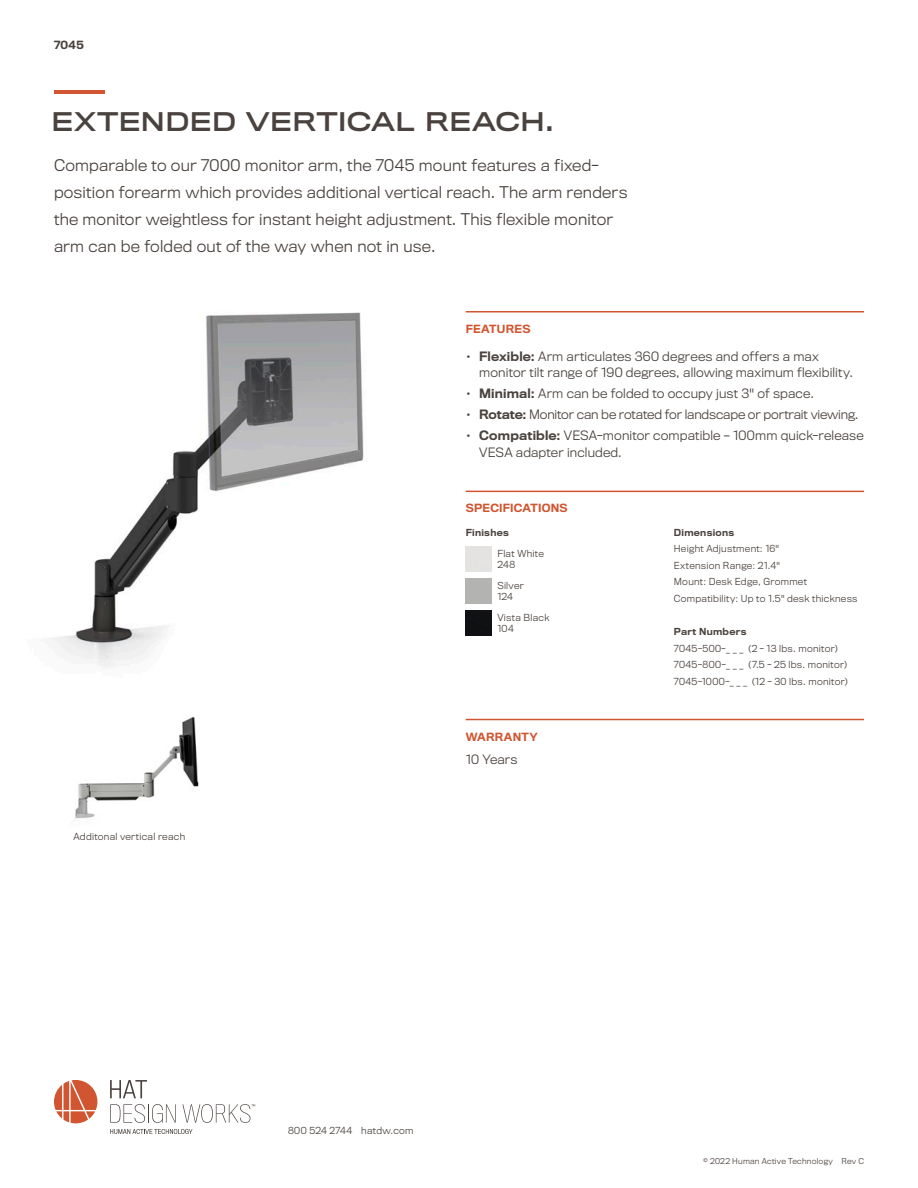
<style>
.page{position:relative;width:918px;height:1188px;background:#fff}
.page>*{position:absolute;margin:0;border:0;box-sizing:border-box;transform-origin:0 0}
.Intro_Header{font:24px "Titling Gothic FB Wide Standard";letter-spacing:.005em;color:#4a423e}
.Description_-_Main{font:300 15px/27px "Titling Gothic FB";letter-spacing:.015em;color:#4a423e}
.Body_-_Features{font:300 12px/16.5px "Titling Gothic FB";letter-spacing:.01em;color:#4a423e}
.Body_-_Features-2{font:300 12px "Titling Gothic FB";letter-spacing:-.015em;color:#4a423e}
.Body_-_Warranty{font:300 12px "Titling Gothic FB";letter-spacing:.01em;color:#4a423e}
.Subhead{font:500 10.5px "Titling Gothic FB";letter-spacing:.02em;color:#d05530}
.Product_Name_-_Small{font:500 10.5px "Titling Gothic FB";color:#4a423e}
.Body_-_Specification{font:300 9px "Titling Gothic FB";letter-spacing:.03em;color:#4a423e}
.Body_-_Specification-2{font:500 9px "Titling Gothic FB";letter-spacing:.035em;color:#4a423e}
.Contact_Info{font:300 9px "Titling Gothic FB";letter-spacing:.035em;color:#4a423e}
.Finishes{font:300 9px "Titling Gothic FB";letter-spacing:.025em;color:#4a423e}
.Copyright{font:300 7.5px "Titling Gothic FB";letter-spacing:.03em;color:#4a423e}
.s1{font-weight:500}
</style>
<div class="page">
<hr style="left:466px;top:311px;width:398px;height:2px;background:#d05530">
<hr style="left:466px;top:491px;width:398px;height:1px;background:#d05530">
<img style="left:466px;top:610px;width:25px;height:25px">
<hr style="left:466px;top:719px;width:398px;height:1px;background:#d05530">
<img style="left:51px;top:312px;width:313px;height:355px">
<img style="left:74px;top:717px;width:125px;height:103px">
<svg style="left:54px;top:1080px;width:43px;height:43px"></svg>
<svg style="left:110px;top:1104px;width:66px;height:19px"></svg>
<svg style="left:110px;top:1080px;width:37px;height:18px"></svg>
<svg style="left:182px;top:1104px;width:73px;height:19px"></svg>
<svg style="left:110px;top:1129px;width:83px;height:5px"></svg>
<hr style="left:54px;top:91px;width:51px;height:3px;background:#d05530">
<p class="Product_Name_-_Small" style="left:54px;top:38px;width:31px">7045</p>
<p class="Intro_Header" style="left:51px;top:107px;width:505px">EXTENDED VERTICAL REACH.</p>
<p class="Description_-_Main" style="left:54px;top:152px;width:575px">Comparable to our 7000 monitor arm, the 7045 mount features a fixed&shy;position forearm which provides additional vertical reach. The arm renders the monitor weightless for instant height adjustment. This flexible monitor arm can be folded out of the way when not in use.</p>
<p class="Subhead" style="left:466px;top:322px;width:66px">FEATURES</p>
<p class="Body_-_Features" style="left:479px;top:348px;width:375px;text-indent:-14px"><span class="s1">• Flexible:</span> Arm articulates 360 degrees and offers a max monitor tilt range of 190 degrees, allowing maximum flexibility.</p>
<p class="Body_-_Features" style="left:466px;top:385px;width:350px"><span class="s1">• Minimal:</span> Arm can be folded to occupy just 3" of space.</p>
<p class="Body_-_Features-2" style="left:466px;top:408px;width:394px"><span class="s1">• Rotate:</span> Monitor can be rotated for landscape or portrait viewing.</p>
<p class="Body_-_Features" style="left:479px;top:427px;width:386px;text-indent:-14px"><span class="s1">• Compatible:</span> VESA-monitor compatible – 100mm quick-release<br>VESA adapter included.</p>
<p class="Body_-_Specification" style="left:74px;top:831px;width:113px">Additonal vertical reach</p>
<p class="Subhead" style="left:466px;top:502px;width:104px">SPECIFICATIONS</p>
<p class="Body_-_Specification-2" style="left:466px;top:527px;width:45px">Finishes</p>
<p class="Finishes" style="left:497px;top:549px;width:48px">Flat White</p>
<p class="Finishes" style="left:497px;top:559px;width:19px">248</p>
<p class="Body_-_Specification" style="left:497px;top:581px;width:28px">Silver</p>
<p class="Finishes" style="left:497px;top:591px;width:17px">124</p>
<p class="Body_-_Specification" style="left:497px;top:612px;width:54px">Vista Black</p>
<p class="Finishes" style="left:497px;top:623px;width:18px">104</p>
<p class="Subhead" style="left:466px;top:730px;width:74px">WARRANTY</p>
<p class="Body_-_Warranty" style="left:466px;top:752px;width:53px">10 Years</p>
<p class="Body_-_Specification-2" style="left:674px;top:527px;width:62px">Dimensions</p>
<p class="Body_-_Specification" style="left:674px;top:544px;width:107px">Height Adjustment: 16"</p>
<p class="Body_-_Specification" style="left:674px;top:560px;width:107px">Extension Range: 21.4"</p>
<p class="Body_-_Specification" style="left:674px;top:577px;width:135px">Mount: Desk Edge, Grommet</p>
<p class="Body_-_Specification" style="left:674px;top:593px;width:185px">Compatibility: Up to 1.5" desk thickness</p>
<p class="Body_-_Specification-2" style="left:674px;top:626px;width:74px">Part Numbers</p>
<p class="Body_-_Specification" style="left:674px;top:643px;width:165px">7045-500-_ _ _ (2 - 13 lbs. monitor)</p>
<p class="Body_-_Specification" style="left:674px;top:660px;width:175px">7045-800-_ _ _ (7.5 - 25 lbs. monitor)</p>
<p class="Body_-_Specification" style="left:674px;top:676px;width:175px">7045-1000-_ _ _ (12 - 30 lbs. monitor)</p>
<p class="Contact_Info" style="left:288px;top:1125px;width:127px">800 524 2744 hatdw.com</p>
<p class="Copyright" style="left:703px;top:1157px;width:162px">© 2022 Human Active Technology Rev C</p>
</div>
